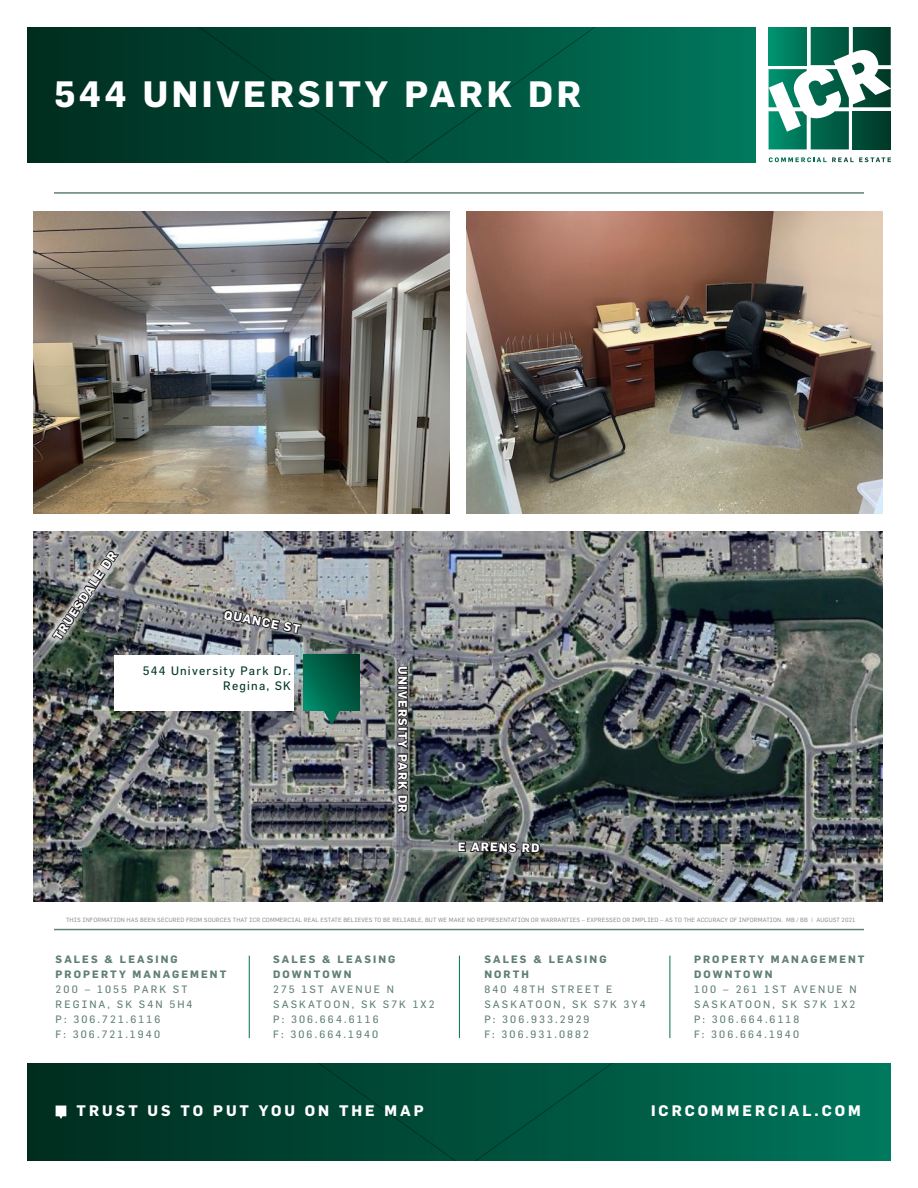
<style>
.page{position:relative;width:918px;height:1188px;background:#fff}
.page>*{position:absolute;margin:0;border:0;box-sizing:border-box;transform-origin:0 0}
.TITLE_HEADING_STYLE{font:700 36px "Flama";letter-spacing:.1em;color:#fff}
.t1{font:700 15px "Flama";letter-spacing:.2em;color:#fff}
.ADDRESS_STYLE_GREEN{font:700 12px "Flama";letter-spacing:.1em;color:#fff}
.MAP_ADDRESS_STYLE{font:12px "Flama";letter-spacing:.1em;color:#003624}
.t2{font:10.5px/15px "Flama";letter-spacing:.2em;color:#608076}
.t3{font:700 10.5px/15px "Flama";letter-spacing:.2em;color:#608076}
.t4{font:6px "Flama";letter-spacing:.02em;color:#939598}
</style>
<div class="page">
<svg style="left:27px;top:1063px;width:864px;height:98px;background:#004f3b"></svg>
<svg style="left:27px;top:27px;width:729px;height:135px;background:#004f3b"></svg>
<hr style="left:54px;top:192px;width:810px;height:2px;background:#608076">
<svg style="left:769px;top:27px;width:122px;height:122px"></svg>
<svg style="left:769px;top:157px;width:122px;height:5px"></svg>
<hr style="left:54px;top:929px;width:810px;height:1px;background:#608076">
<hr style="left:670px;top:956px;width:1px;height:82px;background:#007053">
<hr style="left:249px;top:956px;width:1px;height:82px;background:#007053">
<svg style="left:56px;top:1106px;width:10px;height:13px"></svg>
<img style="left:33px;top:531px;width:849px;height:371px">
<svg style="left:304px;top:655px;width:56px;height:56px;background:#006047"></svg>
<svg style="left:324px;top:711px;width:16px;height:14px"></svg>
<svg style="left:222px;top:585px;width:81px;height:56px;background:#7f7f82"></svg>
<img style="left:43px;top:540px;width:85px;height:110px">
<svg style="left:396px;top:665px;width:13px;height:150px;background:#4c4b4d"></svg>
<img style="left:33px;top:211px;width:416px;height:303px">
<img style="left:467px;top:212px;width:415px;height:301px">
<div style="left:115px;top:655px;width:179px;height:55px;background:#fff"></div>
<img style="left:457px;top:633px;width:84px;height:406px">
<p class="TITLE_HEADING_STYLE" style="left:54px;top:73px;width:529px">544 UNIVERSITY PARK DR</p>
<p class="ADDRESS_STYLE_GREEN" style="left:50px;top:634px;width:105px;rotate:-56deg">TRUESDALE DR</p>
<p class="ADDRESS_STYLE_GREEN" style="left:226px;top:607px;width:79px;rotate:11deg">QUANCE ST</p>
<p class="MAP_ADDRESS_STYLE" style="left:143px;top:663px;width:150px">544 University Park Dr.</p>
<p class="MAP_ADDRESS_STYLE" style="left:223px;top:678px;width:69px">Regina, SK</p>
<p class="ADDRESS_STYLE_GREEN" style="left:410px;top:666px;width:148px;rotate:90deg">UNIVERSITY PARK DR</p>
<p class="ADDRESS_STYLE_GREEN" style="left:458px;top:839px;width:83px;rotate:1deg">E ARENS RD</p>
<p class="t4" style="left:66px;top:916px;width:791px">THIS INFORMATION HAS BEEN SECURED FROM SOURCES THAT ICR COMMERCIAL REAL ESTATE BELIEVES TO BE RELIABLE, BUT WE MAKE NO REPRESENTATION OR WARRANTIES – EXPRESSED OR IMPLIED – AS TO THE ACCURACY OF INFORMATION. MB / BB | AUGUST 2021</p>
<p class="t3" style="left:56px;top:952px;width:172px">SALES &amp; LEASING<br>PROPERTY MANAGEMENT</p>
<p class="t2" style="left:56px;top:982px;width:139px">200 – 1055 PARK ST<br>REGINA, SK S4N 5H4<br>P: 306.721.6116<br>F: 306.721.1940</p>
<p class="t3" style="left:273px;top:952px;width:124px">SALES &amp; LEASING<br>DOWNTOWN</p>
<p class="t2" style="left:273px;top:982px;width:163px">275 1ST AVENUE N<br>SASKATOON, SK S7K 1X2<br>P: 306.664.6116<br>F: 306.664.1940</p>
<p class="t3" style="left:484px;top:952px;width:124px">SALES &amp; LEASING<br>NORTH</p>
<p class="t2" style="left:484px;top:982px;width:163px">840 48TH STREET E<br>SASKATOON, SK S7K 3Y4<br>P: 306.933.2929<br>F: 306.931.0882</p>
<p class="t3" style="left:694px;top:952px;width:172px">PROPERTY MANAGEMENT<br>DOWNTOWN</p>
<p class="t2" style="left:694px;top:982px;width:164px">100 – 261 1ST AVENUE N<br>SASKATOON, SK S7K 1X2<br>P: 306.664.6118<br>F: 306.664.1940</p>
<h2 class="t1" style="left:77px;top:1102px;width:349px">TRUST US TO PUT YOU ON THE MAP</h2>
<h2 class="t1" style="left:651px;top:1102px;width:211px">ICRCOMMERCIAL.COM</h2>
</div>
